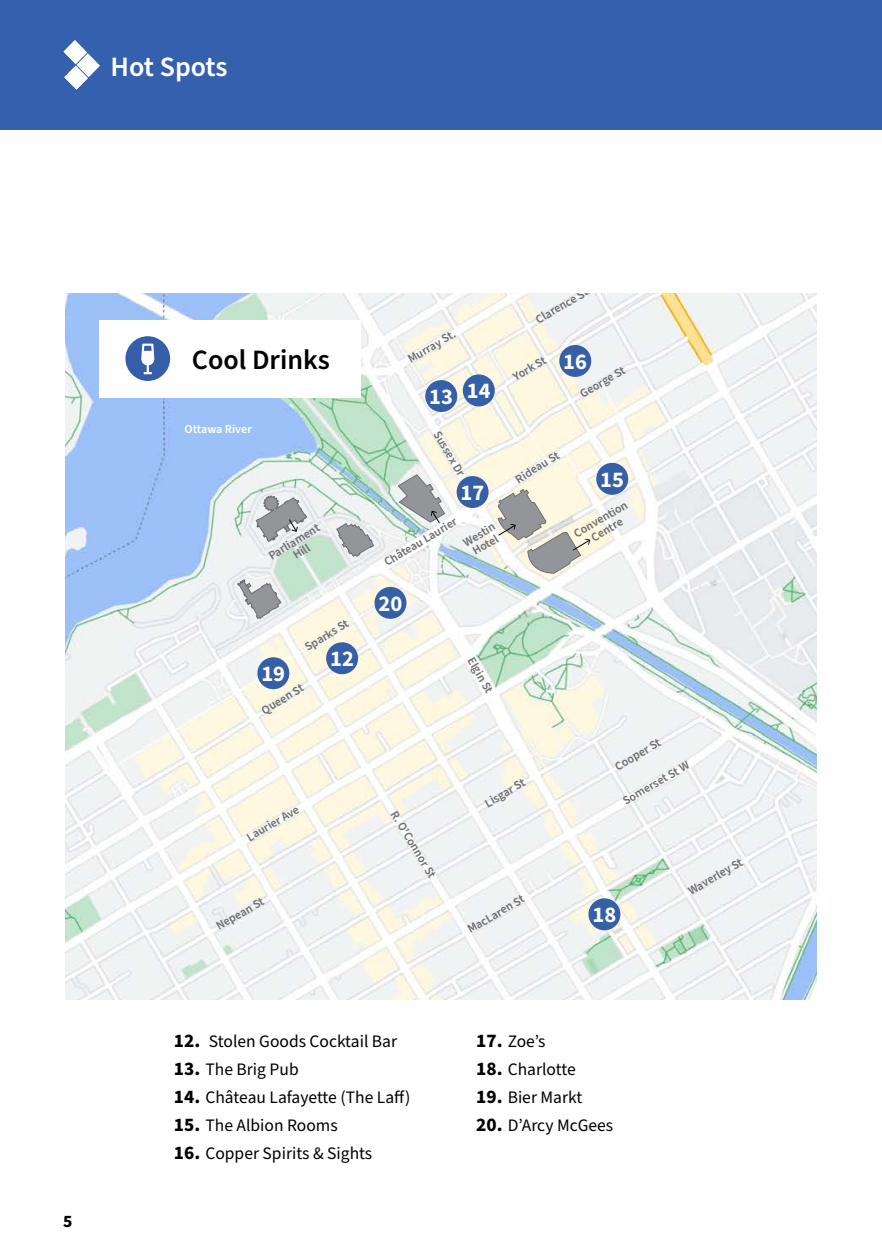
<style>
.page{position:relative;width:882px;height:1260px;background:#fff}
.page>*{position:absolute;margin:0;border:0;box-sizing:border-box;transform-origin:0 0}
.t1{font:600 28px "Source Sans Pro";color:#000}
.t2{font:600 28px "Source Sans Pro";letter-spacing:-.005em;color:#fff}
.t3{font:700 22.4px "Source Sans Pro";color:#fff}
.t4{font:17.5px "Source Sans Pro";color:#000}
.t5{font:700 17.5px "Source Sans Pro";color:#000}
.t6{font:600 12.08px/12.1px "Source Sans Pro";color:#6e6e70;text-align:center}
.t7{font:600 12.08px "Source Sans Pro";color:#fff}
.s1{font-weight:700;font-size:19.25px}
</style>
<div class="page">
<div style="left:0;top:0;width:882px;height:130px;background:#3560ad"></div>
<svg style="left:64px;top:40px;width:36px;height:50px"></svg>
<img style="left:66px;top:293px;width:750px;height:706px">
<div style="left:326px;top:642px;width:32px;height:32px;background:#3560a8;border-radius:50%"></div>
<div style="left:425px;top:380px;width:32px;height:32px;background:#3560a8;border-radius:50%"></div>
<div style="left:463px;top:374px;width:32px;height:32px;background:#3560a8;border-radius:50%"></div>
<div style="left:596px;top:463px;width:32px;height:32px;background:#3560a8;border-radius:50%"></div>
<div style="left:559px;top:345px;width:32px;height:32px;background:#3560a8;border-radius:50%"></div>
<div style="left:457px;top:476px;width:32px;height:32px;background:#3560a8;border-radius:50%"></div>
<div style="left:588px;top:898px;width:32px;height:32px;background:#3560a8;border-radius:50%"></div>
<div style="left:257px;top:657px;width:32px;height:32px;background:#3560a8;border-radius:50%"></div>
<div style="left:375px;top:587px;width:31px;height:32px;background:#3560a8;border-radius:50%"></div>
<svg style="left:237px;top:580px;width:44px;height:39px"></svg>
<svg style="left:337px;top:523px;width:37px;height:33px"></svg>
<svg style="left:497px;top:489px;width:94px;height:84px;background:#d0cec6"></svg>
<svg style="left:256px;top:496px;width:51px;height:46px"></svg>
<svg style="left:398px;top:475px;width:47px;height:49px"></svg>
<div style="left:99px;top:320px;width:262px;height:77px;background:#fff"></div>
<div style="left:125px;top:336px;width:45px;height:45px;background:#345fa8;border-radius:50%"></div>
<svg style="left:141px;top:344px;width:13px;height:30px"></svg>
<h1 class="t2" style="left:111px;top:48px;width:118px">Hot Spots</h1>
<h3 class="t5" style="left:63px;top:1209px;width:11px">5</h3>
<h1 class="t1" style="left:192px;top:341px;width:140px">Cool Drinks</h1>
<p class="t7" style="left:185px;top:421px;width:69px">Ottawa River</p>
<p class="t6" style="left:406px;top:355px;width:55px;rotate:-30deg">Murray St.</p>
<h2 class="t3" style="left:429px;top:378px;width:63px">13 14</h2>
<p class="t6" style="left:441px;top:429px;width:52px;rotate:59deg">Sussex Dr</p>
<h2 class="t3" style="left:461px;top:477px;width:25px">17</h2>
<p class="t6" style="left:267px;top:552px;width:59px;rotate:-32deg">Parliament<br>H ill</p>
<p class="t6" style="left:382px;top:558px;width:84px;rotate:-31deg">Château Laurier</p>
<p class="t6" style="left:461px;top:538px;width:37px;text-align:left;rotate:-31deg">Westin<br>H otel</p>
<h2 class="t3" style="left:261px;top:658px;width:25px">19</h2>
<p class="t6" style="left:303px;top:643px;width:50px;rotate:-31deg">Sparks St</p>
<h2 class="t3" style="left:330px;top:644px;width:25px">12</h2>
<p class="t6" style="left:259px;top:706px;width:49px;rotate:-31deg">Queen St</p>
<h2 class="t3" style="left:379px;top:588px;width:25px">20</h2>
<p class="t6" style="left:475px;top:655px;width:41px;rotate:60deg">Elgin St</p>
<p class="t6" style="left:534px;top:315px;width:63px;rotate:-30deg">Clarence St.</p>
<p class="t6" style="left:511px;top:372px;width:38px;rotate:-30deg">York St</p>
<h2 class="t3" style="left:563px;top:346px;width:25px">16</h2>
<p class="t6" style="left:578px;top:389px;width:52px;rotate:-30deg">George St</p>
<p class="t6" style="left:514px;top:475px;width:51px;rotate:-32deg">Rideau St</p>
<h2 class="t3" style="left:600px;top:464px;width:25px">15</h2>
<p class="t6" style="left:572px;top:530px;width:62px;rotate:-31deg">Convention<br>Centre</p>
<p class="t6" style="left:245px;top:833px;width:60px;rotate:-31deg">Laurier Ave</p>
<p class="t6" style="left:214px;top:922px;width:55px;rotate:-30deg">Nepean St</p>
<p class="t6" style="left:399px;top:809px;width:77px;rotate:59deg">R. O'Connor St</p>
<p class="t6" style="left:483px;top:799px;width:46px;rotate:-30deg">Lisgar St</p>
<p class="t6" style="left:466px;top:925px;width:65px;rotate:-30deg">MacLaren St</p>
<p class="t6" style="left:613px;top:762px;width:52px;rotate:-30deg">Cooper St</p>
<p class="t6" style="left:621px;top:797px;width:76px;rotate:-30deg">Somerset St W</p>
<h2 class="t3" style="left:592px;top:900px;width:25px">18</h2>
<p class="t6" style="left:686px;top:887px;width:62px;rotate:-30deg">Waverley St</p>
<h3 class="t4" style="left:174px;top:1029px;width:225px"><span class="s1">12.</span> Stolen Goods Cocktail Bar</h3>
<h3 class="t4" style="left:174px;top:1057px;width:126px"><span class="s1">13.</span> The Brig Pub</h3>
<h3 class="t4" style="left:174px;top:1085px;width:238px"><span class="s1">14.</span> Château Lafayette (The Laff)</h3>
<h3 class="t4" style="left:174px;top:1113px;width:165px"><span class="s1">15.</span> The Albion Rooms</h3>
<h3 class="t4" style="left:174px;top:1141px;width:200px"><span class="s1">16.</span> Copper Spirits &amp; Sights</h3>
<h3 class="t4" style="left:476px;top:1029px;width:71px"><span class="s1">17.</span> Zoe’s</h3>
<h3 class="t4" style="left:476px;top:1057px;width:101px"><span class="s1">18.</span> Charlotte</h3>
<h3 class="t4" style="left:476px;top:1085px;width:108px"><span class="s1">19.</span> Bier Markt</h3>
<h3 class="t4" style="left:476px;top:1113px;width:139px"><span class="s1">20.</span> D’Arcy McGees</h3>
</div>
